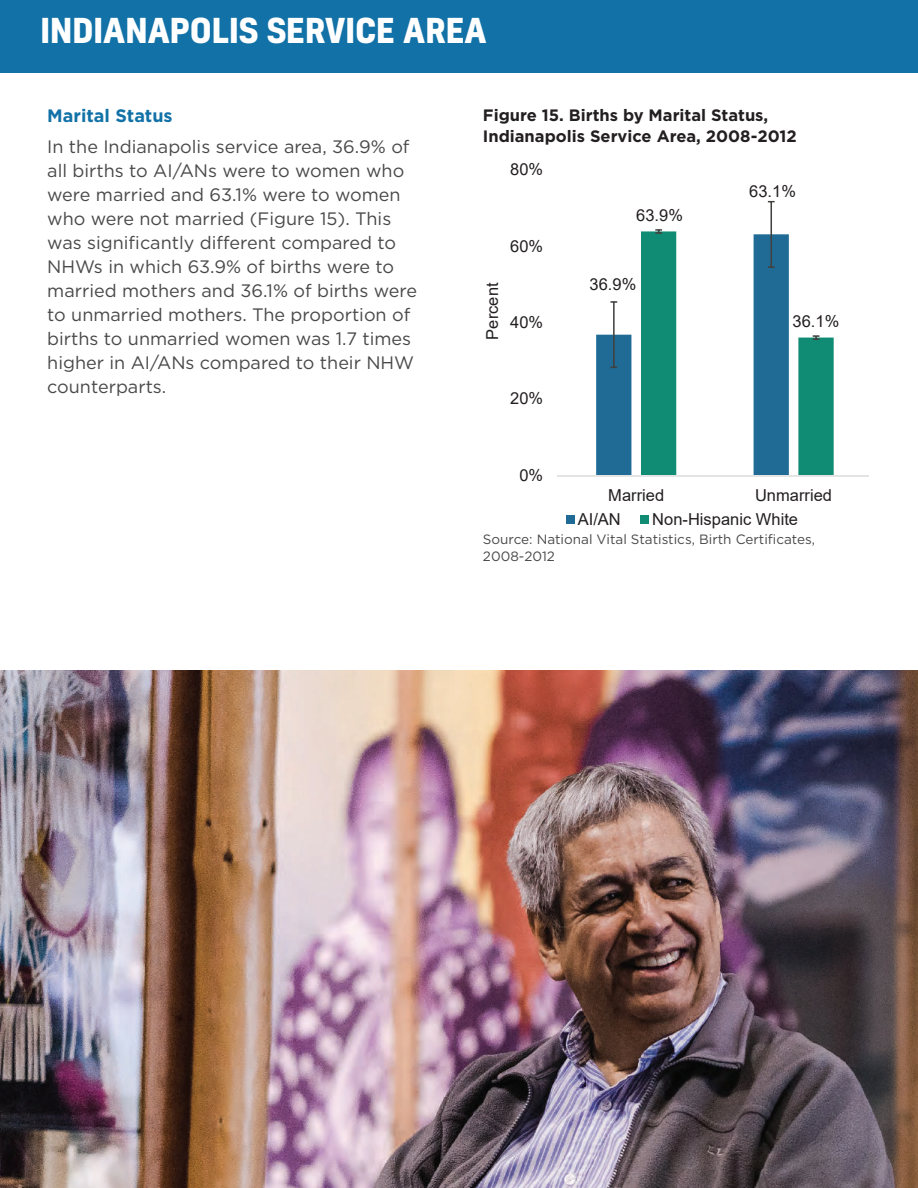
<style>
.page{position:relative;width:918px;height:1188px;background:#fff}
.page>*{position:absolute;margin:0;border:0;box-sizing:border-box;transform-origin:0 0}
.t1{font:700 33px "Kelson";color:#fff}
.t2{font:18px/24px "Gotham";color:#484948}
.t3{font:700 18px "Gotham";color:#1272a7}
.t4{font:16.5px "Arial";color:#231f20}
.t5{font:700 16.5px/21px "Gotham";color:#231f20}
.t6{font:13.5px/17.2px "Gotham";color:#484948}
</style>
<div class="page">
<div style="left:0;top:0;width:918px;height:73px;background:#1272a7"></div>
<img style="left:0;top:670px;width:918px;height:518px">
<svg style="left:596px;top:301px;width:36px;height:174px;fill:#1f6b95"></svg>
<svg style="left:641px;top:231px;width:193px;height:244px"></svg>
<hr style="left:613px;top:335px;width:2px;height:32px;background:#41413f">
<hr style="left:613px;top:302px;width:2px;height:33px;background:#41413f">
<svg style="left:610px;top:301px;width:7px;height:2px"></svg>
<hr style="left:770px;top:234px;width:2px;height:33px;background:#41413f">
<hr style="left:770px;top:202px;width:2px;height:32px;background:#41413f">
<svg style="left:768px;top:266px;width:7px;height:2px"></svg>
<svg style="left:655px;top:229px;width:7px;height:5px"></svg>
<svg style="left:813px;top:335px;width:6px;height:5px"></svg>
<hr style="left:558px;top:475px;width:311px;height:1px;background:#e3e4e3">
<div style="left:566px;top:516px;width:8px;height:8px;background:#1f6b95"></div>
<div style="left:641px;top:516px;width:8px;height:8px;background:#118c74"></div>
<svg style="left:895px;top:1161px;width:8px;height:27px"></svg>
<h1 class="t1" style="left:40px;top:7px;width:448px">INDIANAPOLIS SERVICE AREA</h1>
<p class="t3" style="left:47px;top:104px;width:127px">Marital Status</p>
<p class="t2" style="left:47px;top:134px;width:371px">In the Indianapolis service area, 36.9% of all births to AI/ANs were to women who were married and 63.1% were to women who were not married (Figure 15). This was significantly different compared to NHWs in which 63.9% of births were to married mothers and 36.1% of births were to unmarried mothers. The proportion of births to unmarried women was 1.7 times higher in AI/ANs compared to their NHW counterparts.</p>
<p class="t5" style="left:483px;top:104px;width:315px">Figure 15. Births by Marital Status,<br>Indianapolis Service Area, 2008-2012</p>
<p class="t4" style="left:510px;top:158px;width:34px">80%</p>
<p class="t4" style="left:510px;top:234px;width:34px">60%</p>
<p class="t4" style="left:481px;top:340px;width:58px;rotate:-90deg">Percent</p>
<p class="t4" style="left:510px;top:311px;width:34px">40%</p>
<p class="t4" style="left:510px;top:387px;width:34px">20%</p>
<p class="t4" style="left:519px;top:464px;width:25px">0%</p>
<p class="t4" style="left:636px;top:204px;width:48px">63.9%</p>
<p class="t4" style="left:590px;top:273px;width:48px">36.9%</p>
<p class="t4" style="left:749px;top:180px;width:48px">63.1%</p>
<p class="t4" style="left:793px;top:310px;width:48px">36.1%</p>
<p class="t4" style="left:608px;top:483px;width:57px">Married</p>
<p class="t4" style="left:755px;top:483px;width:78px">Unmarried</p>
<p class="t4" style="left:578px;top:508px;width:45px">AI/AN</p>
<p class="t4" style="left:652px;top:508px;width:147px">Non-Hispanic White</p>
<p class="t6" style="left:483px;top:531px;width:334px">Source: National Vital Statistics, Birth Certificates,<br>2008-2012</p>
</div>
